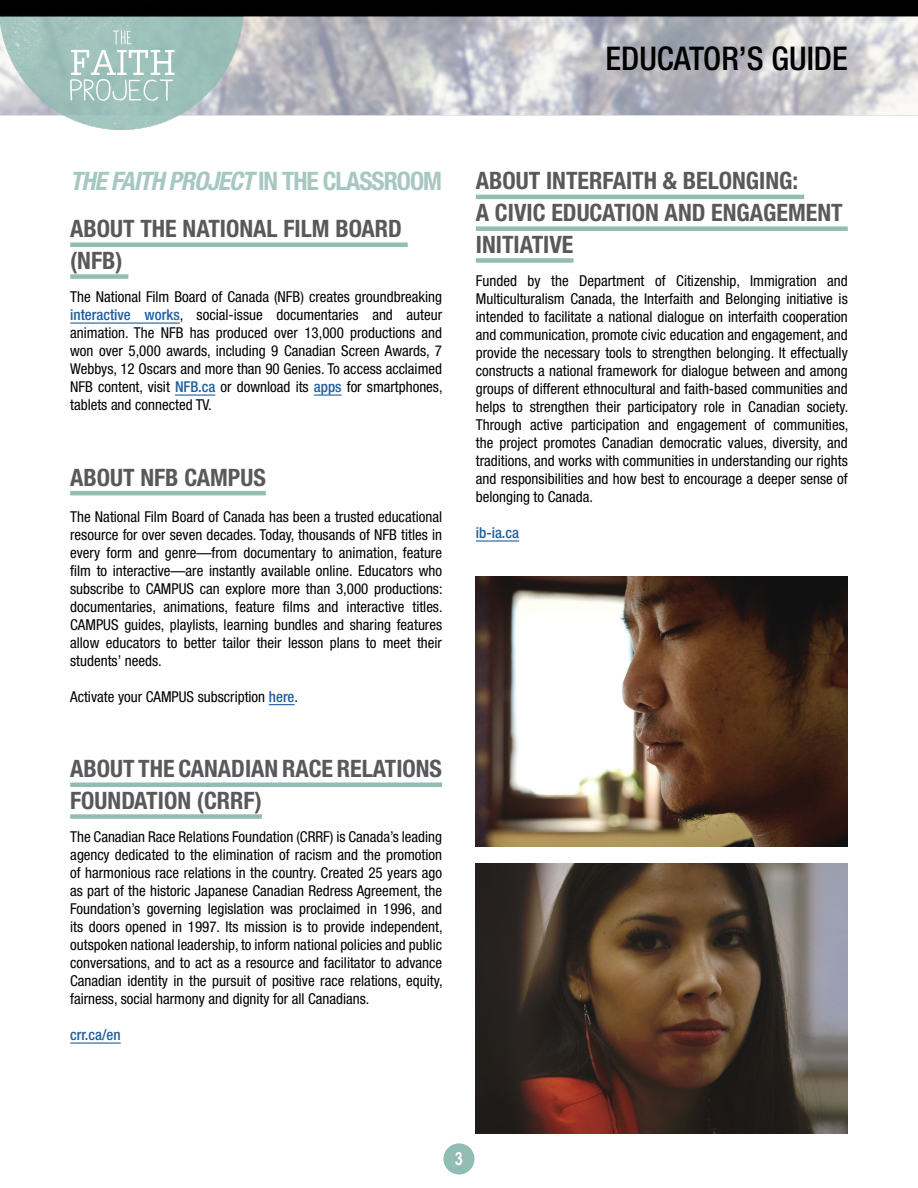
<style>
.page{position:relative;width:918px;height:1188px;background:#fff}
.page>*{position:absolute;margin:0;border:0;box-sizing:border-box;transform-origin:0 0}
.t1{font:500 condensed 32.7px "Helvetica Neue";color:#000}
.t2{font:italic 700 condensed 25.5px "Helvetica Neue LT Std";color:#a7c8c0}
.t3{font:700 condensed 24px/31.8px "Helvetica Neue LT Std";color:#58595b}
.t4{font:700 18px "Arial Narrow";color:#fff}
.t5{font:condensed 15px/18px "Helvetica Neue";color:#000;text-align:justify}
.t6{font:500 condensed 15px "Helvetica Neue";color:#215e9e}
.s1{font-style:normal}
.s2{font-weight:500;color:#215e9e}
</style>
<div class="page">
<img style="left:0;top:0;width:918px;height:130px">
<div style="left:443px;top:1143px;width:32px;height:31px;background:#92bdb3;border-radius:50%"></div>
<svg style="left:70px;top:30px;width:105px;height:71px"></svg>
<hr style="left:70px;top:243px;width:338px;height:4px;background:#92bdb3">
<div style="left:70px;top:274px;width:58px;height:5px;background:#92bdb3"></div>
<hr style="left:70px;top:323px;width:110px;height:1px;background:#215e9e">
<hr style="left:175px;top:395px;width:40px;height:1px;background:#215e9e">
<svg style="left:314px;top:395px;width:28px;height:1px"></svg>
<hr style="left:70px;top:491px;width:196px;height:4px;background:#92bdb3">
<svg style="left:269px;top:704px;width:26px;height:1px"></svg>
<hr style="left:70px;top:783px;width:372px;height:4px;background:#92bdb3">
<div style="left:70px;top:814px;width:192px;height:5px;background:#92bdb3"></div>
<hr style="left:70px;top:1043px;width:51px;height:1px;background:#215e9e">
<hr style="left:476px;top:195px;width:328px;height:4px;background:#92bdb3">
<div style="left:476px;top:226px;width:372px;height:5px;background:#92bdb3"></div>
<div style="left:476px;top:258px;width:97px;height:5px;background:#92bdb3"></div>
<hr style="left:476px;top:540px;width:43px;height:2px;background:#215e9e">
<img style="left:476px;top:576px;width:372px;height:270px">
<img style="left:476px;top:863px;width:372px;height:270px">
<h1 class="t1" style="left:606px;top:39px;width:244px">EDUCATOR’S GUIDE</h1>
<p class="t2" style="left:70px;top:166px;width:373px">THEFAITH PROJECT<span class="s1">I N T H E C L A S S R O O M</span></p>
<p class="t3" style="left:70px;top:213px;width:333px">ABOUT THE NATIONAL FILM BOARD (NFB)</p>
<p class="t5" style="left:70px;top:288px;width:374px">The National Film Board of Canada (NFB) creates groundbreaking <span class="s2">interactive works</span>, social-issue documentaries and auteur animation. The NFB has produced over 13,000 productions and won over 5,000 awards, including 9 Canadian Screen Awards, 7<br>Webbys, 12 Oscars and more than 90 Genies. To access acclaimed NFB content, visit <span class="s2">NFB.ca</span> or download its <span class="s2">apps</span> for smartphones, tablets and connected TV.</p>
<p class="t3" style="left:70px;top:461px;width:197px">ABOUT NFB CAMPUS</p>
<p class="t5" style="left:70px;top:507px;width:374px">The National Film Board of Canada has been a trusted educational resource for over seven decades. Today, thousands of NFB titles in every form and genre—from documentary to animation, feature film to interactive—are instantly available online. Educators who subscribe to CAMPUS can explore more than 3,000 productions: documentaries, animations, feature films and interactive titles.<br>CAMPUS guides, playlists, learning bundles and sharing features allow educators to better tailor their lesson plans to meet their students’ needs.</p>
<p class="t5" style="left:70px;top:687px;width:229px">Activate your CAMPUS subscription <span class="s2">here</span>.</p>
<p class="t3" style="left:70px;top:753px;width:373px">ABOUT THE CANADIAN RACE RELATIONS<br>FOUNDATION (CRRF)</p>
<p class="t5" style="left:70px;top:828px;width:374px">The Canadian Race Relations Foundation (CRRF) is Canada’s leading agency dedicated to the elimination of racism and the promotion of harmonious race relations in the country. Created 25 years ago as part of the historic Japanese Canadian Redress Agreement, the Foundation’s governing legislation was proclaimed in 1996, and its doors opened in 1997. Its mission is to provide independent, outspoken national leadership, to inform national policies and public conversations, and to act as a resource and facilitator to advance Canadian identity in the pursuit of positive race relations, equity, fairness, social harmony and dignity for all Canadians.</p>
<p class="t6" style="left:70px;top:1026px;width:52px">crr.ca/en</p>
<p class="t3" style="left:476px;top:165px;width:368px">ABOUT INTERFAITH &amp; BELONGING:<br>A CIVIC EDUCATION AND ENGAGEMENT<br>INITIATIVE</p>
<p class="t5" style="left:476px;top:272px;width:374px">Funded by the Department of Citizenship, Immigration and Multiculturalism Canada, the Interfaith and Belonging initiative is intended to facilitate a national dialogue on interfaith cooperation and communication, promote civic education and engagement, and provide the necessary tools to strengthen belonging. It effectually constructs a national framework for dialogue between and among groups of different ethnocultural and faith-based communities and helps to strengthen their participatory role in Canadian society.<br>Through active participation and engagement of communities, the project promotes Canadian democratic values, diversity, and traditions, and works with communities in understanding our rights and responsibilities and how best to encourage a deeper sense of belonging to Canada.</p>
<p class="t6" style="left:476px;top:524px;width:45px">ib-ia.ca</p>
<p class="t4" style="left:455px;top:1145px;width:10px">3</p>
</div>
